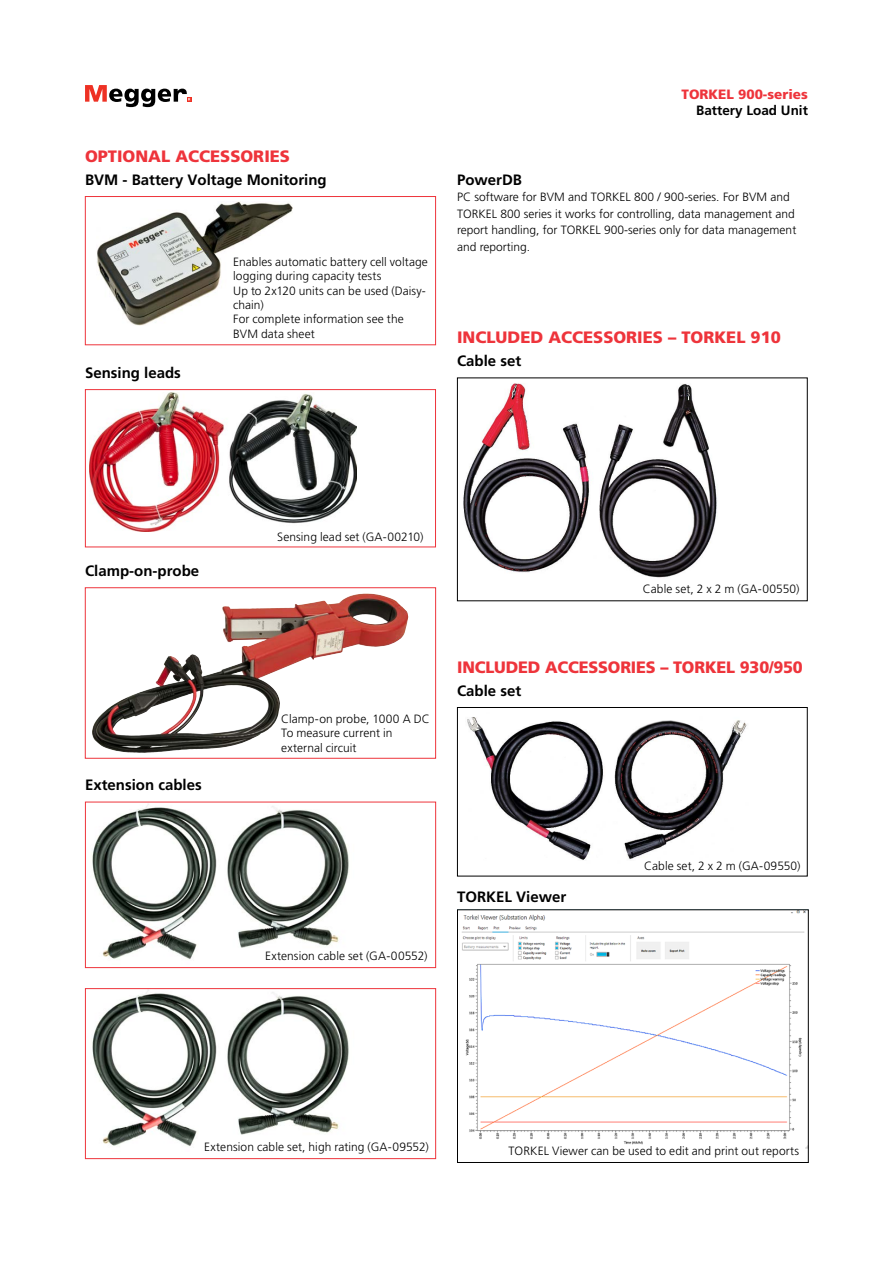
<style>
.page{position:relative;width:893px;height:1263px;background:#fff}
.page>*{position:absolute;margin:0;border:0;box-sizing:border-box;transform-origin:0 0}
.t1{font:900 16.5px "Frutiger LT Std";color:#ee343b}
.t2{font:700 15px "Frutiger LT Std";color:#000}
.t3{font:900 13.5px "Frutiger LT Std";color:#ee343b}
.t4{font:700 13.5px "Frutiger LT Std";color:#000}
.t5{font:300 12px/14.4px "Frutiger LT Std";letter-spacing:.005em;color:#000}
</style>
<div class="page">
<svg style="left:85px;top:85px;width:106px;height:22px"></svg>
<img style="left:97px;top:202px;width:195px;height:123px">
<div style="left:85px;top:196px;width:351px;height:149px;border:1px solid #ee343b"></div>
<img style="left:90px;top:392px;width:267px;height:140px">
<div style="left:85px;top:389px;width:351px;height:158px;border:1px solid #ee343b"></div>
<img style="left:189px;top:594px;width:173px;height:82px">
<div style="left:85px;top:587px;width:351px;height:171px;border:1px solid #ee343b"></div>
<img style="left:92px;top:804px;width:257px;height:155px">
<div style="left:85px;top:802px;width:351px;height:166px;border:1px solid #ee343b"></div>
<img style="left:92px;top:990px;width:257px;height:156px">
<div style="left:85px;top:988px;width:351px;height:171px;border:1px solid #ee343b"></div>
<img style="left:467px;top:717px;width:280px;height:143px">
<div style="left:457px;top:707px;width:351px;height:169px;border:1px solid #000"></div>
<img style="left:462px;top:911px;width:345px;height:237px">
<div style="left:457px;top:909px;width:352px;height:254px;border:1px solid #000"></div>
<img style="left:463px;top:383px;width:255px;height:195px">
<h1 class="t1" style="left:85px;top:146px;width:206px">OPTIONAL ACCESSORIES</h1>
<p class="t2" style="left:85px;top:171px;width:243px">BVM - Battery Voltage Monitoring</p>
<p class="t2" style="left:85px;top:364px;width:97px">Sensing leads</p>
<p class="t5" style="left:233px;top:255px;width:196px">Enables automatic battery cell voltage logging during capacity tests<br>Up to 2x120 units can be used (Daisy&shy;chain)<br>For complete information see the<br>BVM data sheet</p>
<p class="t3" style="left:681px;top:86px;width:128px">TORKEL 900-series</p>
<p class="t4" style="left:696px;top:102px;width:113px">Battery Load Unit</p>
<p class="t2" style="left:457px;top:171px;width:67px">PowerDB</p>
<p class="t5" style="left:457px;top:189px;width:341px;line-height:16.5px">PC software for BVM and TORKEL 800 / 900-series. For BVM and TORKEL 800 series it works for controlling, data management and report handling, for TORKEL 900-series only for data management and reporting.</p>
<h1 class="t1" style="left:457px;top:327px;width:325px">INCLUDED ACCESSORIES – TORKEL 910</h1>
<p class="t2" style="left:457px;top:352px;width:66px">Cable set</p>
<p class="t2" style="left:85px;top:562px;width:116px">Clamp-on-probe</p>
<p class="t2" style="left:85px;top:776px;width:118px">Extension cables</p>
<p class="t5" style="left:277px;top:530px;width:148px">Sensing lead set (GA-00210)</p>
<p class="t5" style="left:281px;top:712px;width:150px">Clamp-on probe, 1000 A DC<br>To measure current in external circuit</p>
<p class="t5" style="left:643px;top:582px;width:158px">Cable set, 2 x 2 m (GA-00550)</p>
<h1 class="t1" style="left:457px;top:657px;width:347px">INCLUDED ACCESSORIES – TORKEL 930/950</h1>
<p class="t2" style="left:457px;top:682px;width:66px">Cable set</p>
<p class="t5" style="left:265px;top:949px;width:164px">Extension cable set (GA-00552)</p>
<p class="t2" style="left:457px;top:888px;width:111px">TORKEL Viewer</p>
<p class="t5" style="left:644px;top:859px;width:158px">Cable set, 2 x 2 m (GA-09550)</p>
<p class="t5" style="left:204px;top:1139px;width:226px">Extension cable set, high rating (GA-09552)</p>
<p class="t5" style="left:509px;top:1143px;width:292px">TORKEL Viewer can be used to edit and print out reports</p>
</div>
